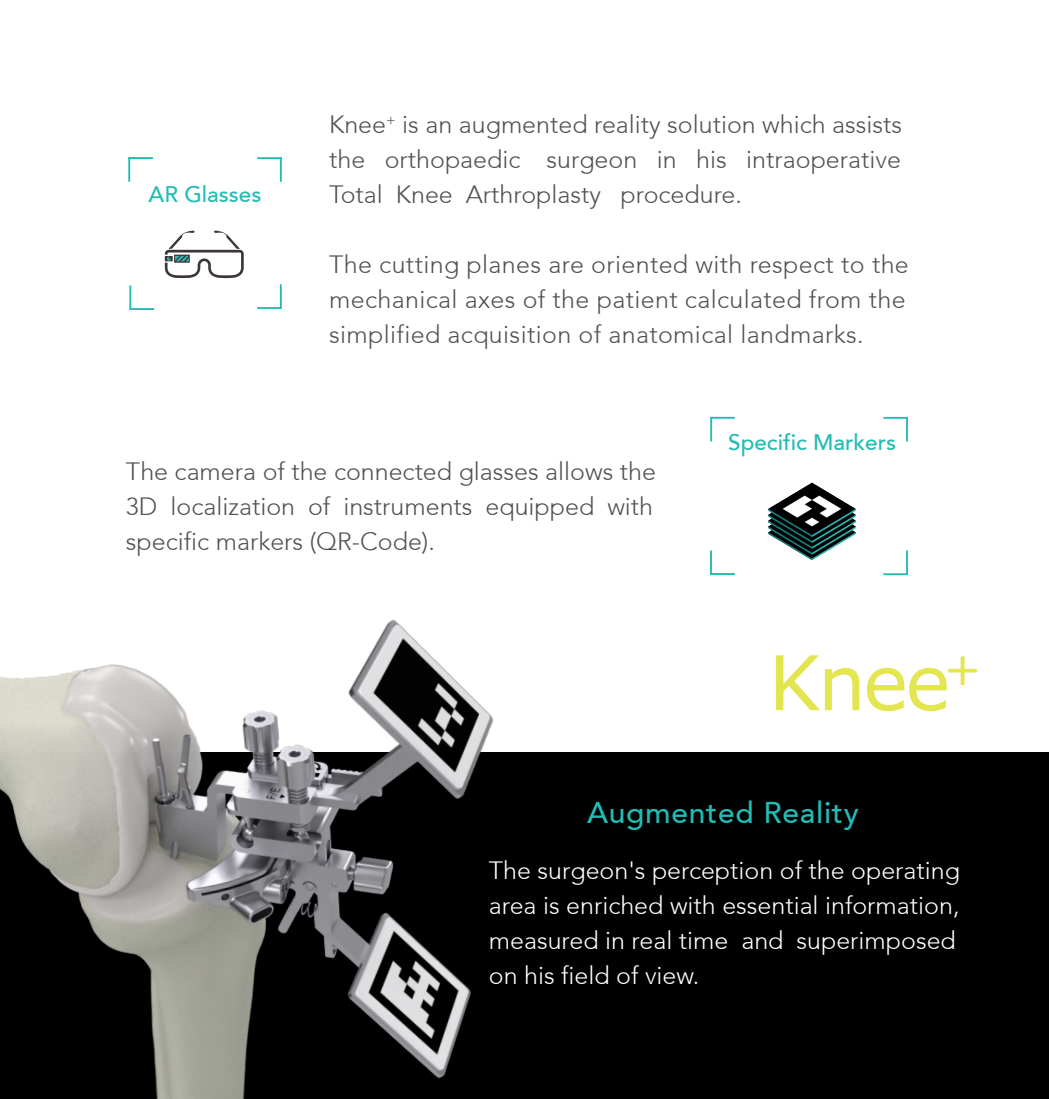
<style>
.page{position:relative;width:1049px;height:1099px;background:#fff}
.page>*{position:absolute;margin:0;border:0;box-sizing:border-box;transform-origin:0 0}
.t1{font:500 30px "Avenir 65";letter-spacing:.025em;color:#22bcb5}
.t2{font:300 25px/35px "Avenir 35";letter-spacing:.015em;color:#4f5152;text-align:justify}
.t3{font:300 25px/35px "Avenir 35";color:#fff}
.t4{font:500 22.5px "Avenir 65";color:#22bcb5}
</style>
<div class="page">
<div style="left:0;top:752px;width:1049px;height:346px;background:#000001"></div>
<svg style="left:776px;top:655px;width:83px;height:55px"></svg>
<svg style="left:866px;top:656px;width:111px;height:55px"></svg>
<img style="left:0;top:619px;width:494px;height:479px">
<img style="left:164px;top:230px;width:80px;height:48px">
<hr style="left:128px;top:157px;width:25px;height:2px;background:#22bcb5">
<hr style="left:128px;top:157px;width:2px;height:25px;background:#22bcb5">
<hr style="left:129px;top:285px;width:2px;height:25px;background:#22bcb5">
<hr style="left:130px;top:308px;width:24px;height:2px;background:#22bcb5">
<hr style="left:257px;top:307px;width:25px;height:2px;background:#22bcb5">
<hr style="left:280px;top:284px;width:2px;height:25px;background:#22bcb5">
<hr style="left:280px;top:157px;width:2px;height:25px;background:#22bcb5">
<hr style="left:257px;top:157px;width:25px;height:2px;background:#22bcb5">
<hr style="left:710px;top:417px;width:25px;height:2px;background:#22bcb5">
<hr style="left:710px;top:417px;width:2px;height:24px;background:#22bcb5">
<hr style="left:906px;top:417px;width:2px;height:24px;background:#22bcb5">
<hr style="left:883px;top:417px;width:25px;height:2px;background:#22bcb5">
<hr style="left:883px;top:573px;width:25px;height:2px;background:#22bcb5">
<hr style="left:906px;top:550px;width:2px;height:25px;background:#22bcb5">
<hr style="left:710px;top:550px;width:2px;height:25px;background:#22bcb5">
<hr style="left:710px;top:573px;width:25px;height:2px;background:#22bcb5">
<img style="left:768px;top:482px;width:88px;height:79px">
<p class="t4" style="left:148px;top:181px;width:114px">AR Glasses</p>
<p class="t2" style="left:329px;top:107px;width:574px">Knee<sup>+</sup> is an augmented reality solution which assists the orthopaedic surgeon in his intraoperative Total Knee Arthroplasty procedure.</p>
<p class="t2" style="left:329px;top:247px;width:581px;text-align:left">The cutting planes are oriented with respect to the mechanical axes of the patient calculated from the simplified acquisition of anatomical landmarks.</p>
<p class="t4" style="left:728px;top:429px;width:169px">Specific Markers</p>
<p class="t2" style="left:126px;top:454px;width:531px">The camera of the connected glasses allows the 3D localization of instruments equipped with specific markers (QR-Code).</p>
<p class="t1" style="left:587px;top:795px;width:273px">Augmented Reality</p>
<p class="t3" style="left:489px;top:852px;width:473px">The surgeon's perception of the operating area is enriched with essential information, measured in real time and superimposed on his field of view.</p>
</div>
